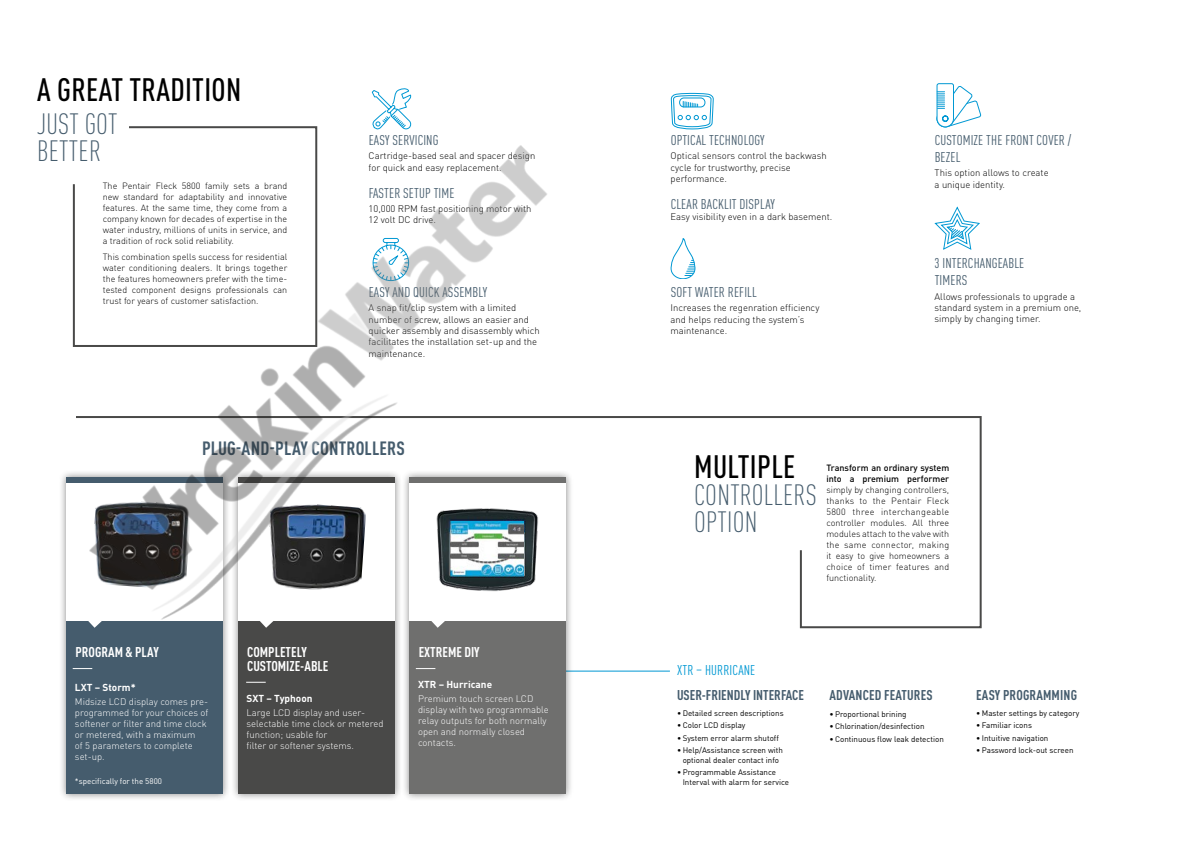
<style>
.page{position:relative;width:1191px;height:842px;background:#fff}
.page>*{position:absolute;margin:0;border:0;box-sizing:border-box;transform-origin:0 0}
.t1{font:500 condensed 32px "DIN Pro";letter-spacing:.01em;color:#000}
.t2{font:300 condensed 29px/27px "DIN Pro";letter-spacing:.01em;color:#455c6d}
.t3{font:700 condensed 19px "DIN Pro";letter-spacing:.01em;color:#455c6d}
.t4{font:condensed 14px/17px "DIN Pro";letter-spacing:.01em;color:#455c6d}
.t5{font:700 condensed 14px "DIN Pro";letter-spacing:.01em;color:#455c6d}
.t6{font:700 condensed 14px/14px "DIN Pro";color:#fff}
.t7{font:condensed 14px "DIN Pro";letter-spacing:.01em;color:#0098d3}
.t8{font:700 10px "DIN Pro";color:#fff}
.t9{font:300 9.5px/11.4px "DIN Pro";color:#000}
.t10{font:300 9.5px/11px "DIN Pro";color:#fff}
.t11{font:300 9px/11px "DIN Pro";color:#000;text-align:justify}
.t12{font:500 9px/11px "DIN Pro";color:#000}
.t13{font:8px/9.6px "DIN Pro";color:#000;text-align:center}
.t14{font:8px "DIN Pro";color:#fff}
</style>
<div class="page">
<hr style="left:553px;top:671px;width:117px;height:1px;background:#0098d3">
<svg style="left:372px;top:88px;width:40px;height:42px"></svg>
<svg style="left:670px;top:92px;width:44px;height:38px"></svg>
<svg style="left:670px;top:238px;width:26px;height:41px"></svg>
<svg style="left:936px;top:83px;width:46px;height:45px"></svg>
<svg style="left:934px;top:207px;width:46px;height:43px"></svg>
<svg style="left:72px;top:126px;width:246px;height:221px"></svg>
<div style="left:230px;top:470px;width:172px;height:331px;background:#000;opacity:.48"></div>
<div style="left:238px;top:477px;width:156px;height:317px;background:#494948"></div>
<svg style="left:246px;top:682px;width:20px;height:1px"></svg>
<div style="left:402px;top:470px;width:172px;height:331px;background:#000;opacity:.48"></div>
<div style="left:409px;top:477px;width:157px;height:317px;background:#6f6f6e"></div>
<svg style="left:416px;top:668px;width:19px;height:1px"></svg>
<div style="left:59px;top:470px;width:172px;height:331px;background:#000;opacity:.48"></div>
<div style="left:66px;top:477px;width:157px;height:317px;background:#455c6d"></div>
<div style="left:66px;top:483px;width:157px;height:138px;background:#fff"></div>
<svg style="left:73px;top:668px;width:19px;height:1px"></svg>
<svg style="left:74px;top:416px;width:908px;height:213px"></svg>
<img style="left:80px;top:142px;width:480px;height:480px">
<h1 class="t1" style="left:37px;top:66px;width:205px">A GREAT TRADITION</h1>
<h2 class="t2" style="left:37px;top:109px;width:82px">JUST GOT<br>BETTER</h2>
<p class="t11" style="left:103px;top:179px;width:186px">The Pentair Fleck 5800 family sets a brand new standard for adaptability and innovative features. At the same time, they come from a company known for decades of expertise in the water industry, millions of units in service, and a tradition of rock solid reliability.</p>
<p class="t11" style="left:103px;top:251px;width:186px">This combination spells success for residential water conditioning dealers. It brings together the features homeowners prefer with the time&shy;tested component designs professionals can trust for years of customer satisfaction.</p>
<h3 class="t4" style="left:369px;top:131px;width:71px">EASY SERVICING</h3>
<p class="t9" style="left:369px;top:149px;width:168px">Cartridge-based seal and spacer design for quick and easy replacement.</p>
<h3 class="t4" style="left:369px;top:183px;width:87px">FASTER SETUP TIME</h3>
<p class="t9" style="left:369px;top:202px;width:164px">10,000 RPM fast positioning motor with<br>12 volt DC drive.</p>
<h3 class="t4" style="left:369px;top:282px;width:120px">EASY AND QUICK ASSEMBLY</h3>
<p class="t9" style="left:369px;top:301px;width:173px">A snap fit/clip system with a limited number of screw, allows an easier and quicker assembly and disassembly which facilitates the installation set-up and the maintenance.</p>
<h3 class="t3" style="left:202px;top:433px;width:204px">PLUG-AND-PLAY CONTROLLERS</h3>
<h3 class="t6" style="left:76px;top:644px;width:85px">PROGRAM &amp; PLAY</h3>
<p class="t8" style="left:75px;top:679px;width:62px">LXT – Storm*</p>
<p class="t10" style="left:75px;top:695px;width:135px">Midsize LCD display comes pre&shy;programmed for your choices of softener or filter and time clock or metered, with a maximum<br>of 5 parameters to complete set-up.</p>
<p class="t14" style="left:75px;top:774px;width:89px">*specifically for the 5800</p>
<h3 class="t6" style="left:247px;top:644px;width:83px">COMPLETELY<br>CUSTOMIZE-ABLE</h3>
<p class="t8" style="left:246px;top:690px;width:67px">SXT – Typhoon</p>
<p class="t10" style="left:246px;top:706px;width:139px">Large LCD display and user&shy;selectable time clock or metered function; usable for<br>filter or softener systems.</p>
<h3 class="t6" style="left:419px;top:644px;width:63px">EXTREME DIY</h3>
<p class="t8" style="left:418px;top:676px;width:76px">XTR – Hurricane</p>
<p class="t10" style="left:418px;top:692px;width:132px">Premium touch screen LCD display with two programmable relay outputs for both normally open and normally closed contacts.</p>
<h3 class="t4" style="left:670px;top:130px;width:95px">OPTICAL TECHNOLOGY</h3>
<p class="t9" style="left:670px;top:149px;width:158px">Optical sensors control the backwash cycle for trustworthy, precise performance.</p>
<h3 class="t4" style="left:670px;top:195px;width:106px">CLEAR BACKLIT DISPLAY</h3>
<p class="t9" style="left:670px;top:210px;width:163px">Easy visibility even in a dark basement.</p>
<h3 class="t4" style="left:670px;top:282px;width:88px">SOFT WATER REFILL</h3>
<p class="t9" style="left:670px;top:301px;width:150px">Increases the regenration efficiency and helps reducing the system’s maintenance.</p>
<h3 class="t4" style="left:934px;top:130px;width:138px">CUSTOMIZE THE FRONT COVER /<br>BEZEL</h3>
<p class="t9" style="left:934px;top:166px;width:116px">This option allows to create a unique identity.</p>
<h3 class="t4" style="left:934px;top:254px;width:91px">3 INTERCHANGEABLE<br>TIMERS</h3>
<p class="t9" style="left:934px;top:290px;width:148px">Allows professionals to upgrade a standard system in a premium one, simply by changing timer.</p>
<h1 class="t1" style="left:694px;top:443px;width:103px">MULTIPLE</h1>
<h2 class="t2" style="left:694px;top:479px;width:124px">CONTROLLERS<br>OPTION</h2>
<p class="t12" style="left:826px;top:461px;width:124px">Transform an ordinary system into a premium performer</p>
<p class="t11" style="left:826px;top:484px;width:124px">simply by changing controllers, thanks to the Pentair Fleck 5800 three interchangeable controller modules. All three modules attach to the valve with the same connector, making it easy to give homeowners a choice of timer features and functionality.</p>
<h3 class="t7" style="left:677px;top:660px;width:80px">XTR – HURRICANE</h3>
<h3 class="t5" style="left:677px;top:685px;width:128px">USER-FRIENDLY INTERFACE</h3>
<p class="t13" style="left:677px;top:707px;width:108px">• Detailed screen descriptions</p>
<p class="t13" style="left:677px;top:720px;width:70px">• Color LCD display</p>
<p class="t13" style="left:677px;top:732px;width:103px">• System error alarm shutoff</p>
<p class="t13" style="left:677px;top:744px;width:108px">• Help/Assistance screen with optional dealer contact info</p>
<p class="t13" style="left:682px;top:766px;width:108px;text-align:left;text-indent:-6px">• Programmable Assistance<br>Interval with alarm for service</p>
<h3 class="t5" style="left:829px;top:685px;width:105px">ADVANCED FEATURES</h3>
<p class="t13" style="left:829px;top:708px;width:79px">• Proportional brining</p>
<p class="t13" style="left:829px;top:721px;width:97px">• Chlorination/desinfection</p>
<p class="t13" style="left:829px;top:733px;width:116px">• Continuous flow leak detection</p>
<h3 class="t5" style="left:976px;top:685px;width:102px">EASY PROGRAMMING</h3>
<p class="t13" style="left:976px;top:707px;width:105px">• Master settings by category</p>
<p class="t13" style="left:976px;top:720px;width:57px">• Familiar icons</p>
<p class="t13" style="left:976px;top:732px;width:74px">• Intuitive navigation</p>
<p class="t13" style="left:976px;top:744px;width:99px">• Password lock-out screen</p>
</div>
